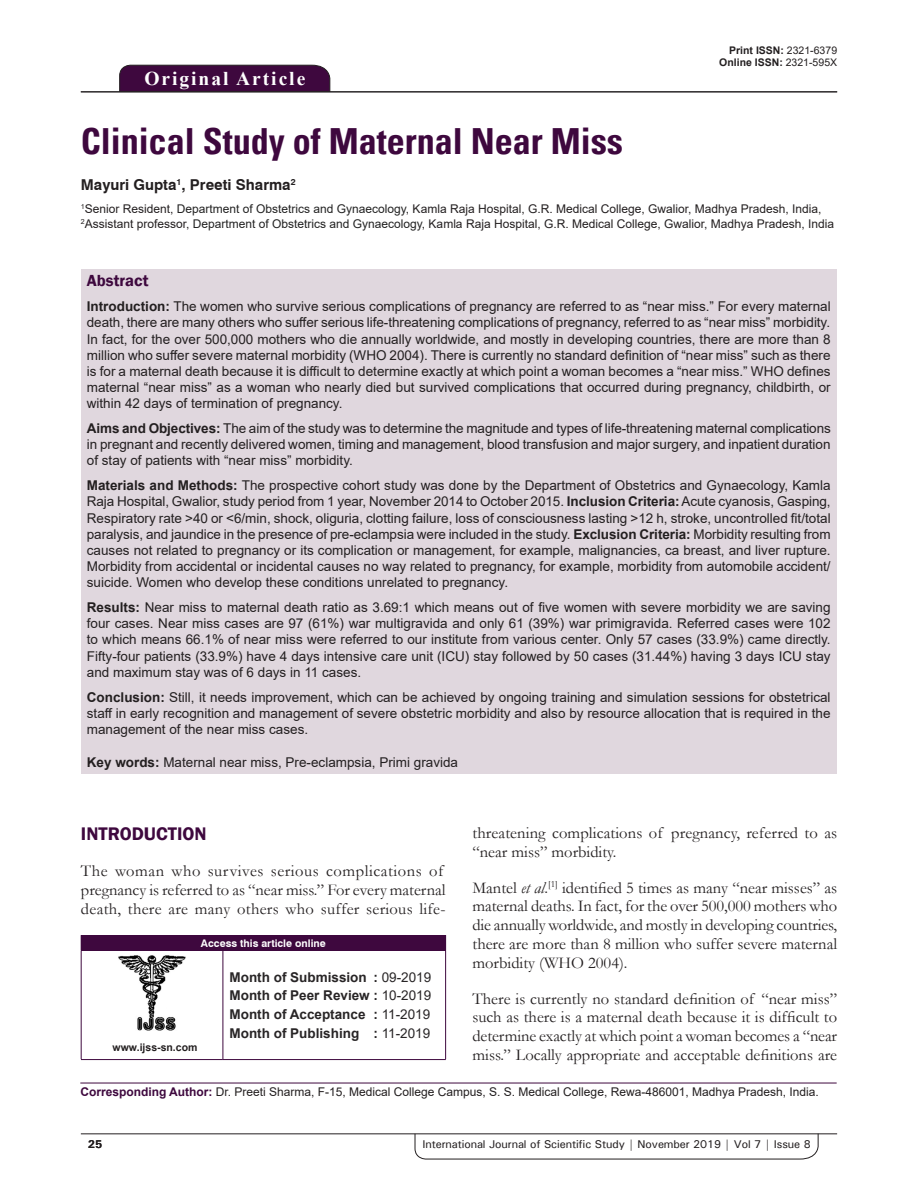
<style>
.page{position:relative;width:918px;height:1188px;background:#fff}
.page>*{position:absolute;margin:0;border:0;box-sizing:border-box;transform-origin:0 0}
.AT{font:700 condensed 36px "Univers";color:#3e083e}
.AH{font:700 19.5px "Times New Roman";letter-spacing:.1em;color:#fff}
.t1{font:600 18.75px "Franklin Gothic";color:#3e083e}
.TX{font:16.5px/18.8px "Garamond";color:#231f20;text-align:justify}
.TX-2{font:16.5px/18.8px "Garamond";letter-spacing:.02em;color:#231f20}
.ABSH{font:600 16.5px "Franklin Gothic";color:#3e083e}
.AU{font:700 15px "Swiss 721 BT";color:#231f20}
.ABS{font:13.5px/16.2px "Arial";color:#231f20;text-align:justify}
.HIS{font:700 13.5px/18.8px "Arial";color:#282526;text-align:justify}
.KWD{font:13.5px "Arial";color:#231f20}
.AFF{font:12px/14.4px "Arial";color:#231f20}
.ADD{font:12px "Arial";color:#231f20}
.RF{font:500 11.25px "Univers";letter-spacing:-.01em;color:#231f20}
.t2{font:700 11.25px "Univers";color:#231f20}
.DOI{font:700 10.5px "Arial";color:#231f20}
.AAO{font:700 10.5px "Swiss 721 BT";color:#fff}
.Web{font:700 10.5px "Arial";color:#231f20}
.s1{font-weight:400}
.s2{color:#222}
.s3{font-weight:700}
.s4{font-style:italic}
.s5{font-weight:700;color:#3e083e}
</style>
<div class="page">
<svg style="left:415px;top:1133px;width:404px;height:26px"></svg>
<hr style="left:81px;top:1134px;width:756px;height:1px;background:#231f20">
<div style="left:119px;top:65px;width:211px;height:26px;background:#3e083e"></div>
<hr style="left:81px;top:91px;width:756px;height:1px;background:#231f20">
<div style="left:81px;top:269px;width:756px;height:504px;background:#e0d7de"></div>
<div style="left:81px;top:935px;width:365px;height:15px;background:#3e083e"></div>
<hr style="left:81px;top:950px;width:142px;height:1px;background:#3e083e">
<hr style="left:81px;top:950px;width:1px;height:109px;background:#3e083e">
<hr style="left:223px;top:950px;width:223px;height:1px;background:#3e083e">
<hr style="left:223px;top:950px;width:1px;height:109px;background:#3e083e">
<hr style="left:445px;top:950px;width:1px;height:109px;background:#3e083e">
<hr style="left:223px;top:1059px;width:223px;height:1px;background:#3e083e">
<hr style="left:81px;top:1059px;width:142px;height:1px;background:#3e083e">
<img style="left:118px;top:955px;width:68px;height:76px">
<hr style="left:80px;top:1083px;width:757px;height:1px;background:#3e083e">
<p class="AH" style="left:144px;top:64px;width:162px">Original Article</p>
<p class="DOI" style="left:729px;top:42px;width:109px">Print ISSN: <span class="s1">2321-6379</span></p>
<p class="DOI" style="left:719px;top:55px;width:119px">Online ISSN: <span class="s1">2321-595X</span></p>
<p class="AT" style="left:81px;top:119px;width:543px">Clinical Study of Maternal Near Miss</p>
<p class="AU" style="left:81px;top:176px;width:216px">Mayuri Gupta<sup>1</sup>, Preeti Sharma<sup>2</sup></p>
<p class="AFF" style="left:81px;top:202px;width:755px"><sup>1</sup>Senior Resident, <span class="s2">Department of Obstetrics and Gynaecology</span>, Kamla Raja Hospital, G.R. Medical College, Gwalior, Madhya Pradesh, India,<br><sup>2</sup>Assistant professor, <span class="s2">Department of Obstetrics and Gynaecology</span>, Kamla Raja Hospital, G.R. Medical College, Gwalior, Madhya Pradesh, India</p>
<p class="ABSH" style="left:87px;top:271px;width:63px">Abstract</p>
<p class="ABS" style="left:87px;top:298px;width:745px"><span class="s3">Introduction:</span> The women who survive serious complications of pregnancy are referred to as “near miss.” For every maternal death, there are many others who suffer serious life-threatening complications of pregnancy, referred to as “near miss” morbidity.<br>In fact, for the over 500,000 mothers who die annually worldwide, and mostly in developing countries, there are more than 8 million who suffer severe maternal morbidity (WHO 2004). There is currently no standard definition of “near miss” such as there is for a maternal death because it is difficult to determine exactly at which point a woman becomes a “near miss.” WHO defines maternal “near miss” as a woman who nearly died but survived complications that occurred during pregnancy, childbirth, or within 42 days of termination of pregnancy.</p>
<p class="ABS" style="left:87px;top:420px;width:746px"><span class="s3">Aims and Objectives:</span> The aim of the study was to determine the magnitude and types of life-threatening maternal complications in pregnant and recently delivered women, timing and management, blood transfusion and major surgery, and inpatient duration of stay of patients with “near miss” morbidity.</p>
<p class="ABS" style="left:87px;top:477px;width:745px"><span class="s3">Materials and Methods:</span> The prospective cohort study was done by the Department of Obstetrics and Gynaecology, Kamla Raja Hospital, Gwalior, study period from 1 year, November 2014 to October 2015. <span class="s3">Inclusion Criteria:</span> Acute cyanosis, Gasping, Respiratory rate &gt;40 or &lt;6/min, shock, oliguria, clotting failure, loss of consciousness lasting &gt;12 h, stroke, uncontrolled fit/total paralysis, and jaundice in the presence of pre-eclampsia were included in the study. <span class="s3">Exclusion Criteria:</span> Morbidity resulting from causes not related to pregnancy or its complication or management, for example, malignancies, ca breast, and liver rupture.<br>Morbidity from accidental or incidental causes no way related to pregnancy, for example, morbidity from automobile accident/ suicide. Women who develop these conditions unrelated to pregnancy.</p>
<p class="ABS" style="left:87px;top:599px;width:745px"><span class="s3">Results:</span> Near miss to maternal death ratio as 3.69:1 which means out of five women with severe morbidity we are saving four cases. Near miss cases are 97 (61%) war multigravida and only 61 (39%) war primigravida. Referred cases were 102 to which means 66.1% of near miss were referred to our institute from various center. Only 57 cases (33.9%) came directly.<br>Fifty-four patients (33.9%) have 4 days intensive care unit (ICU) stay followed by 50 cases (31.44%) having 3 days ICU stay and maximum stay was of 6 days in 11 cases.</p>
<p class="ABS" style="left:87px;top:689px;width:745px"><span class="s3">Conclusion:</span> Still, it needs improvement, which can be achieved by ongoing training and simulation sessions for obstetrical staff in early recognition and management of severe obstetric morbidity and also by resource allocation that is required in the management of the near miss cases.</p>
<p class="KWD" style="left:87px;top:753px;width:373px"><span class="s3">Key words:</span> Maternal near miss, Pre-eclampsia, Primi gravida</p>
<h1 class="t1" style="left:81px;top:822px;width:127px">INTRODUCTION</h1>
<p class="TX-2" style="left:81px;top:861px;width:366px">The woman who survives serious complications of pregnancy is referred to as “near miss.” For every maternal death, there are many others who suffer serious life-</p>
<p class="AAO" style="left:201px;top:936px;width:126px">Access this article online</p>
<p class="Web" style="left:113px;top:1040px;width:86px">www.ijss-sn.com</p>
<p class="HIS" style="left:230px;top:968px;width:203px">Month of Submission : <span class="s1">09-2019<br></span>Month of Peer Review : <span class="s1">10-2019<br></span>Month of Acceptance : <span class="s1">11-2019<br></span>Month of Publishing : <span class="s1">11-2019</span></p>
<p class="TX" style="left:473px;top:823px;width:366px">threatening complications of pregnancy, referred to as “near miss” morbidity.</p>
<p class="TX" style="left:473px;top:878px;width:366px">Mantel <span class="s4">et al</span>.<sup>[1]</sup> identified 5 times as many “near misses” as maternal deaths. In fact, for the over 500,000 mothers who die annually worldwide, and mostly in developing countries, there are more than 8 million who suffer severe maternal morbidity (WHO 2004).</p>
<p class="TX" style="left:473px;top:989px;width:366px">There is currently no standard definition of “near miss” such as there is a maternal death because it is difficult to determine exactly at which point a woman becomes a “near miss.” Locally appropriate and acceptable definitions are</p>
<p class="ADD" style="left:80px;top:1084px;width:740px"><span class="s5">Corresponding Author:</span> Dr. Preeti Sharma, F-15, Medical College Campus, S. S. Medical College, Rewa-486001, Madhya Pradesh, India.</p>
<p class="t2" style="left:88px;top:1137px;width:16px">25</p>
<p class="RF" style="left:422px;top:1137px;width:390px">International Journal of Scientific Study | November 2019 | Vol 7 | Issue 8</p>
</div>
